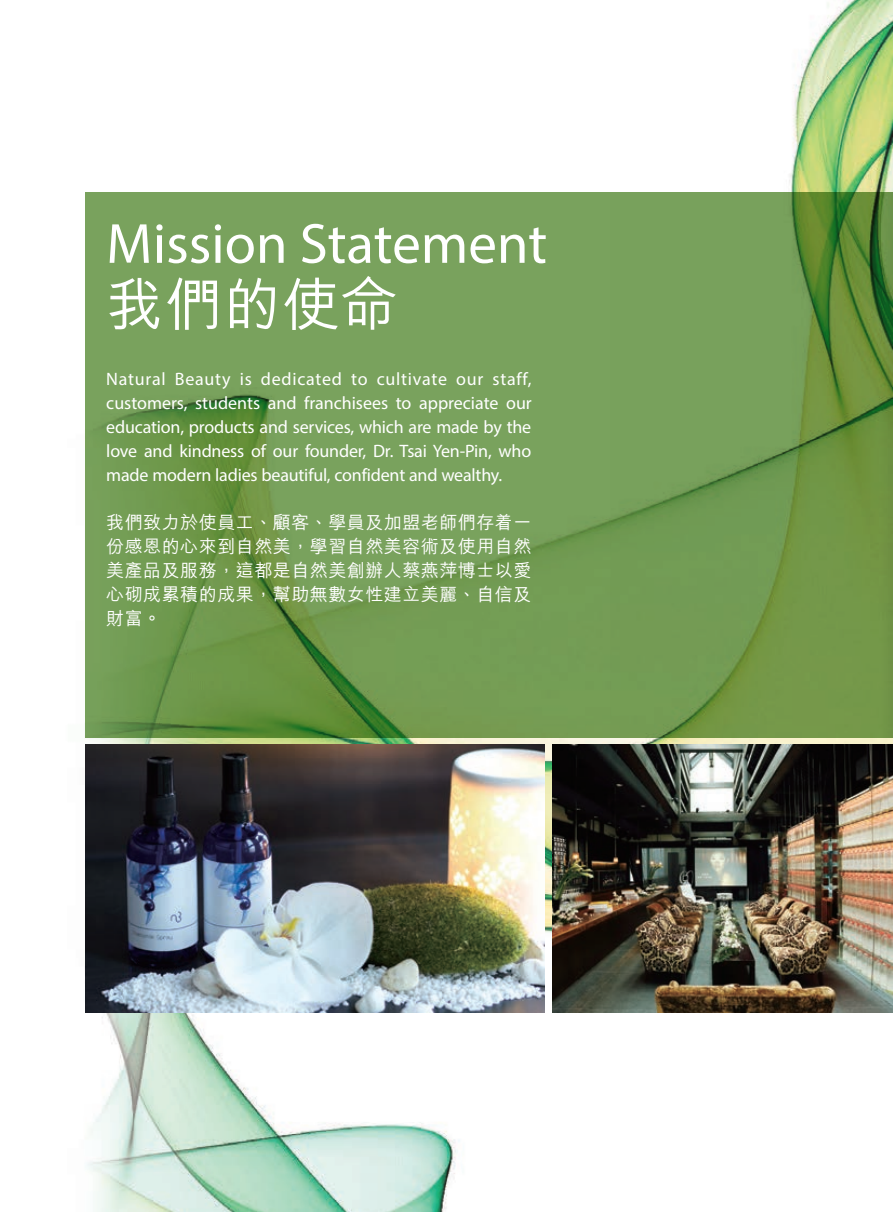
<style>
.page{position:relative;width:893px;height:1212px;background:#fff}
.page>*{position:absolute;margin:0;border:0;box-sizing:border-box;transform-origin:0 0}
.t1{font:57px "Myriad Pro";color:#fff}
.t2{font:500 57px "M Hei HK";letter-spacing:.03em;color:#fff}
.t3{font:18px/24px "Myriad Pro";letter-spacing:-.01em;color:#fff;text-align:justify}
.t4{font:500 18px/24px "M Hei HK";letter-spacing:.03em;color:#fff;text-align:justify}
</style>
<div class="page">
<img style="left:85px;top:0;width:808px;height:1212px">
<img style="left:553px;top:744px;width:339px;height:268px">
<img style="left:86px;top:744px;width:458px;height:268px">
<h1 class="t1" style="left:106px;top:209px;width:442px">Mission Statement</h1>
<h1 class="t2" style="left:106px;top:263px;width:293px">我們的使命</h1>
<p class="t3" style="left:106px;top:366px;width:427px">Natural Beauty is dedicated to cultivate our staff, customers, students and franchisees to appreciate our education, products and services, which are made by the love and kindness of our founder, Dr. Tsai Yen-Pin, who made modern ladies beautiful, confident and wealthy.</p>
<p class="t4" style="left:106px;top:509px;width:427px">我們致力於使員工、顧客、學員及加盟老師們存着一份感恩的心來到自然美，學習自然美容術及使用自然美產品及服務，這都是自然美創辦人蔡燕萍博士以愛心砌成累積的成果，幫助無數女性建立美麗、自信及財富。</p>
</div>
